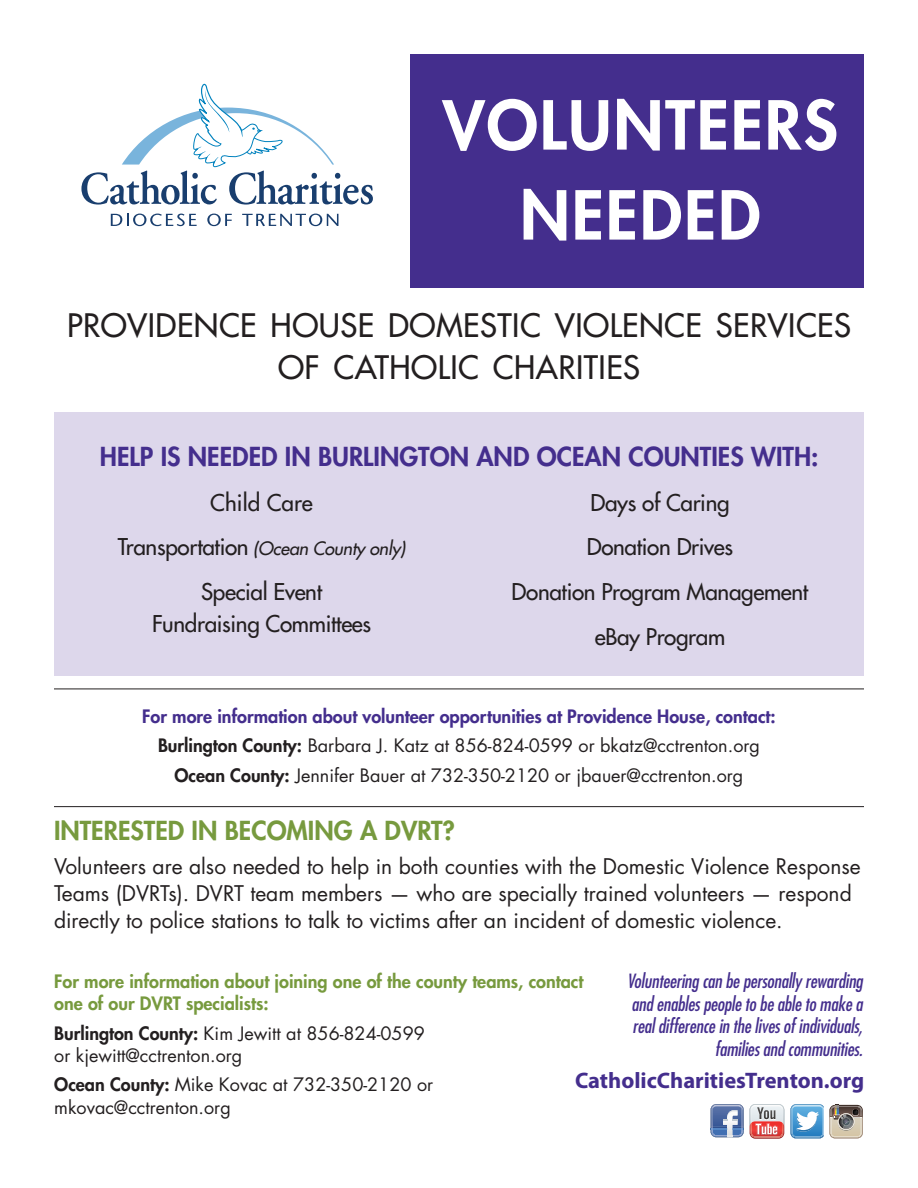
<style>
.page{position:relative;width:918px;height:1188px;background:#fff}
.page>*{position:absolute;margin:0;border:0;box-sizing:border-box;transform-origin:0 0}
.t1{font:800 65.7px/90px "Futura Std";letter-spacing:.03em;color:#fff;text-align:center}
.t2{font:500 31.5px/42px "Futura Std";letter-spacing:.015em;color:#231f20;text-align:center}
.t3{font:800 25.5px "Futura Std";color:#442e8d}
.t4{font:800 25.5px "Futura Std";color:#779a3e}
.t5{font:500 22.5px/31.8px "Futura Std";letter-spacing:-.015em;color:#231f20;text-align:center}
.t6{font:700 22.5px "Myriad Pro";color:#442e8d}
.t7{font:21px/27px "Futura Std";color:#231f20}
.t8{font:italic condensed 19.05px/22.5px "Futura Std";letter-spacing:-.01em;color:#442e8d;text-align:right}
.t9{font:18px/22.5px "Futura Std";color:#231f20}
.t10{font:800 18px/22.5px "Futura Std";color:#779a3e}
.t11{font:800 18px "Futura Std";color:#442e8d}
.t12{font:italic 500 18px "Futura Std";letter-spacing:-.015em;color:#231f20}
.s1{font-style:normal;font-size:22.5px}
.s2{font-weight:800}
</style>
<div class="page">
<div style="left:54px;top:412px;width:810px;height:263px;background:#ddd7eb"></div>
<svg style="left:81px;top:83px;width:292px;height:122px"></svg>
<svg style="left:111px;top:214px;width:86px;height:12px"></svg>
<svg style="left:207px;top:214px;width:25px;height:12px"></svg>
<svg style="left:242px;top:214px;width:96px;height:12px"></svg>
<svg style="left:750px;top:1104px;width:34px;height:35px"></svg>
<svg style="left:711px;top:1104px;width:33px;height:33px"></svg>
<img style="left:712px;top:1105px;width:31px;height:6px">
<svg style="left:790px;top:1104px;width:73px;height:34px"></svg>
<div style="left:410px;top:54px;width:454px;height:233px;background:#442e8d"></div>
<hr style="left:54px;top:689px;width:810px;height:1px;background:#231f20">
<hr style="left:54px;top:806px;width:810px;height:1px;background:#231f20">
<p class="t1" style="left:443px;top:80px;width:397px">VOLUNTEERS<br>NEEDED</p>
<p class="t2" style="left:67px;top:304px;width:785px">PROVIDENCE HOUSE DOMESTIC VIOLENCE SERVICES<br>OF CATHOLIC CHARITIES</p>
<p class="t3" style="left:100px;top:440px;width:720px">HELP IS NEEDED IN BURLINGTON AND OCEAN COUNTIES WITH:</p>
<p class="t5" style="left:210px;top:486px;width:104px">Child Care</p>
<p class="t12" style="left:118px;top:537px;width:289px"><span class="s1">Transportation</span> (Ocean County only)</p>
<p class="t5" style="left:152px;top:576px;width:221px">Special Event<br>Fundraising Committees</p>
<p class="t5" style="left:590px;top:486px;width:141px">Days of Caring</p>
<p class="t5" style="left:587px;top:531px;width:148px">Donation Drives</p>
<p class="t5" style="left:512px;top:576px;width:298px">Donation Program Management</p>
<p class="t5" style="left:595px;top:621px;width:132px">eBay Program</p>
<p class="t11" style="left:142px;top:705px;width:635px">For more information about volunteer opportunities at Providence House, contact:</p>
<p class="t9" style="left:158px;top:735px;width:603px"><span class="s2">Burlington County:</span> Barbara J. Katz at 856-824-0599 or bkatz@cctrenton.org</p>
<p class="t9" style="left:175px;top:764px;width:570px"><span class="s2">Ocean County:</span> Jennifer Bauer at 732-350-2120 or jbauer@cctrenton.org</p>
<p class="t4" style="left:54px;top:814px;width:403px">INTERESTED IN BECOMING A DVRT?</p>
<p class="t7" style="left:54px;top:853px;width:808px">Volunteers are also needed to help in both counties with the Domestic Violence Response<br>Teams (DVRTs). DVRT team members — who are specially trained volunteers — respond directly to police stations to talk to victims after an incident of domestic violence.</p>
<p class="t10" style="left:54px;top:970px;width:531px">For more information about joining one of the county teams, contact one of our DVRT specialists:</p>
<p class="t9" style="left:54px;top:1022px;width:372px"><span class="s2">Burlington County:</span> Kim Jewitt at 856-824-0599 or kjewitt@cctrenton.org</p>
<p class="t9" style="left:54px;top:1074px;width:380px"><span class="s2">Ocean County:</span> Mike Kovac at 732-350-2120 or mkovac@cctrenton.org</p>
<p class="t8" style="left:627px;top:970px;width:237px">Volunteering can be personally rewarding and enables people to be able to make a real difference in the lives of individuals, families and communities.</p>
<p class="t6" style="left:575px;top:1066px;width:291px">CatholicCharitiesTrenton.org</p>
</div>
